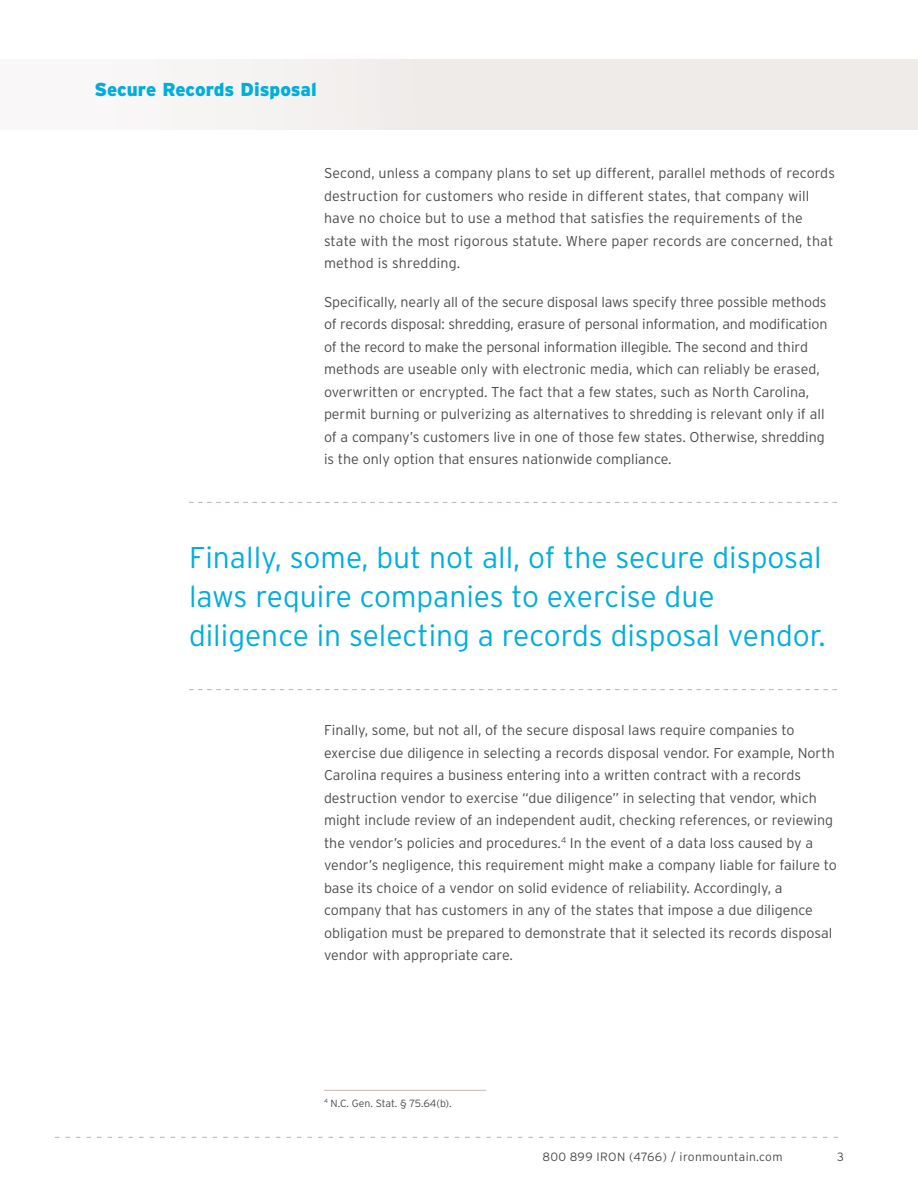
<style>
.page{position:relative;width:918px;height:1188px;background:#fff}
.page>*{position:absolute;margin:0;border:0;box-sizing:border-box;transform-origin:0 0}
.Quote_20pt__blue{font:300 30px/39px "Interstate";color:#00aedc}
.Body_9_5pt{font:900 18.75px "Interstate";color:#00aedc}
.Body_9_5pt-2{font:300 14.25px/22.5px "Interstate";color:#4b4c4d}
.footer_pagination_8p{font:300 12px "Interstate";letter-spacing:.03em;color:#4b4c4d}
.Footnotes_Source_Int{font:300 10.5px "Interstate";color:#4b4c4d}
</style>
<div class="page">
<svg style="left:55px;top:1137px;width:783px;height:1px"></svg>
<div style="left:0;top:59px;width:918px;height:70px;background:linear-gradient(to right,#f8f6f6,#ebe7e5)"></div>
<hr style="left:324px;top:1090px;width:162px;height:1px;background:#c5b9b3">
<svg style="left:189px;top:502px;width:648px;height:1px"></svg>
<svg style="left:189px;top:689px;width:648px;height:1px"></svg>
<p class="Body_9_5pt" style="left:94px;top:78px;width:224px">Secure Records Disposal</p>
<p class="Body_9_5pt-2" style="left:324px;top:162px;width:513px">Second, unless a company plans to set up different, parallel methods of records destruction for customers who reside in different states, that company will have no choice but to use a method that satisfies the requirements of the state with the most rigorous statute. Where paper records are concerned, that method is shredding.</p>
<p class="Body_9_5pt-2" style="left:324px;top:290px;width:505px">Specifically, nearly all of the secure disposal laws specify three possible methods of records disposal: shredding, erasure of personal information, and modification of the record to make the personal information illegible. The second and third methods are useable only with electronic media, which can reliably be erased, overwritten or encrypted. The fact that a few states, such as North Carolina, permit burning or pulverizing as alternatives to shredding is relevant only if all of a company’s customers live in one of those few states. Otherwise, shredding is the only option that ensures nationwide compliance.</p>
<p class="Quote_20pt__blue" style="left:189px;top:538px;width:638px">Finally, some, but not all, of the secure disposal laws require companies to exercise due diligence in selecting a records disposal vendor.</p>
<p class="Body_9_5pt-2" style="left:324px;top:719px;width:515px">Finally, some, but not all, of the secure disposal laws require companies to exercise due diligence in selecting a records disposal vendor. For example, North Carolina requires a business entering into a written contract with a records destruction vendor to exercise “due diligence” in selecting that vendor, which might include review of an independent audit, checking references, or reviewing the vendor’s policies and procedures.<sup>4</sup> In the event of a data loss caused by a vendor’s negligence, this requirement might make a company liable for failure to base its choice of a vendor on solid evidence of reliability. Accordingly, a company that has customers in any of the states that impose a due diligence obligation must be prepared to demonstrate that it selected its records disposal vendor with appropriate care.</p>
<p class="Footnotes_Source_Int" style="left:324px;top:1097px;width:129px"><sup>4</sup> N.C. Gen. Stat. § 75.64(b).</p>
<p class="footer_pagination_8p" style="left:542px;top:1150px;width:242px">800 899 IRON (4766) / ironmountain.com</p>
<p class="footer_pagination_8p" style="left:837px;top:1150px;width:8px">3</p>
</div>
